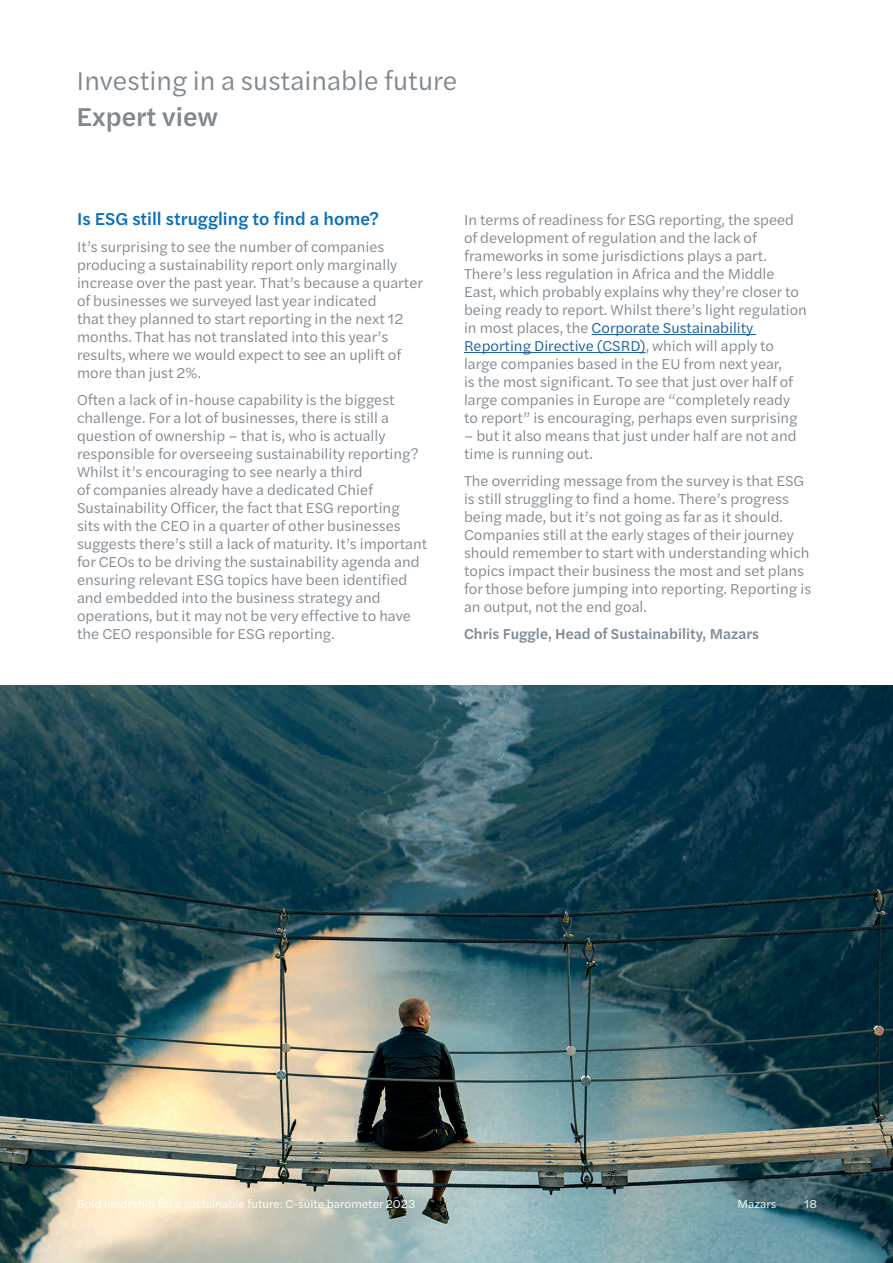
<style>
.page{position:relative;width:893px;height:1263px;background:#fff}
.page>*{position:absolute;margin:0;border:0;box-sizing:border-box;transform-origin:0 0}
.Page_title{font:27px "Halyard Text";color:#808990}
.Page_subtitle{font:500 27px "Halyard Text";color:#808990}
.Heading_1{font:500 18px "Halyard Text";color:#0970b9}
.Body_text{font:15px/18px "Halyard Text";color:#808990}
.Body_text-2{font:500 15px "Halyard Text";color:#808990}
.Page_footer{font:12px "Halyard Text";color:#fff}
.s1{color:#175d9e}
</style>
<div class="page">
<hr style="left:592px;top:334px;width:164px;height:1px;background:#175d9e">
<hr style="left:464px;top:352px;width:182px;height:1px;background:#175d9e">
<img style="left:0;top:685px;width:893px;height:578px">
<p class="Page_title" style="left:77px;top:61px;width:382px">Investing in a sustainable future</p>
<p class="Page_subtitle" style="left:77px;top:97px;width:143px">Expert view</p>
<p class="Heading_1" style="left:77px;top:206px;width:304px">Is ESG still struggling to find a home?</p>
<p class="Body_text" style="left:77px;top:237px;width:347px">It’s surprising to see the number of companies producing a sustainability report only marginally increase over the past year. That’s because a quarter of businesses we surveyed last year indicated<br>that they planned to start reporting in the next 12 months. That has not translated into this year’s results, where we would expect to see an uplift of more than just 2%.</p>
<p class="Body_text" style="left:77px;top:390px;width:352px">Often a lack of in-house capability is the biggest challenge. For a lot of businesses, there is still a question of ownership – that is, who is actually responsible for overseeing sustainability reporting?<br>Whilst it’s encouraging to see nearly a third<br>of companies already have a dedicated Chief Sustainability Officer, the fact that ESG reporting<br>sits with the CEO in a quarter of other businesses suggests there’s still a lack of maturity. It’s important for CEOs to be driving the sustainability agenda and ensuring relevant ESG topics have been identified and embedded into the business strategy and operations, but it may not be very effective to have the CEO responsible for ESG reporting.</p>
<p class="Body_text" style="left:464px;top:210px;width:344px">In terms of readiness for ESG reporting, the speed of development of regulation and the lack of frameworks in some jurisdictions plays a part.<br>There’s less regulation in Africa and the Middle East, which probably explains why they’re closer to being ready to report. Whilst there’s light regulation in most places, the <span class="s1">Corporate Sustainability Reporting Directive (CSRD)</span>, which will apply to large companies based in the EU from next year,<br>is the most significant. To see that just over half of large companies in Europe are “completely ready to report” is encouraging, perhaps even surprising</p>
<p class="Body_text" style="left:464px;top:426px;width:334px">– but it also means that just under half are not and time is running out.</p>
<p class="Body_text" style="left:464px;top:471px;width:349px">The overriding message from the survey is that ESG is still struggling to find a home. There’s progress being made, but it’s not going as far as it should.<br>Companies still at the early stages of their journey should remember to start with understanding which topics impact their business the most and set plans for those before jumping into reporting. Reporting is an output, not the end goal.</p>
<p class="Body_text-2" style="left:464px;top:623px;width:297px">Chris Fuggle, Head of Sustainability, Mazars</p>
<p class="Page_footer" style="left:77px;top:1195px;width:340px">Bold leaderhip for a sustainable future: C-suite barometer 2023</p>
<p class="Page_footer" style="left:738px;top:1195px;width:40px">Mazars</p>
<p class="Page_footer" style="left:804px;top:1195px;width:14px">18</p>
</div>
